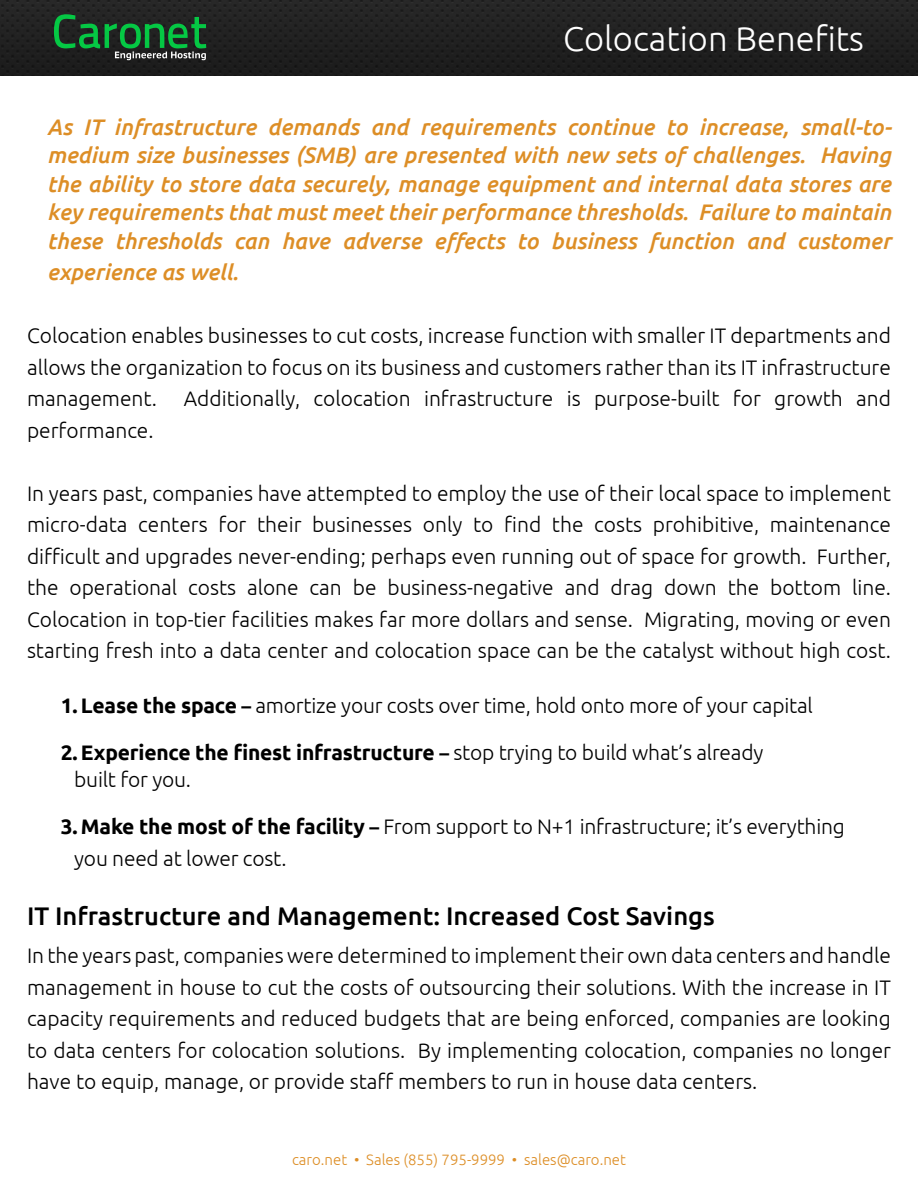
<style>
.page{position:relative;width:918px;height:1188px;background:#fff}
.page>*{position:absolute;margin:0;border:0;box-sizing:border-box;transform-origin:0 0}
.t1{font:300 34.5px "Ubuntu";color:#fff}
.t2{font:500 25.5px "Ubuntu";color:#000}
.t3{font:italic 500 22.5px/28.5px "Ubuntu";color:#dd8e26;text-align:justify}
.t4{font:300 21px/31.5px "Ubuntu";color:#000;text-align:justify}
.t5{font:300 15px "Ubuntu";color:#dd8e26}
.s1{font-weight:700}
.s2{font-weight:500;font-size:19.5px}
</style>
<div class="page">
<div style="left:0;top:0;width:918px;height:76px;background:#202020"></div>
<svg style="left:54px;top:14px;width:152px;height:46px;background:#225131"></svg>
<h1 class="t1" style="left:563px;top:18px;width:302px">Colocation Benefits</h1>
<p class="t3" style="left:47px;top:112px;width:847px">As IT infrastructure demands and requirements continue to increase, small-to&shy;medium size businesses (SMB) are presented with new sets of challenges. Having the ability to store data securely, manage equipment and internal data stores are key requirements that must meet their performance thresholds. Failure to maintain these thresholds can have adverse effects to business function and customer</p>
<p class="t3" style="left:47px;top:257px;width:193px">experience as well.</p>
<p class="t4" style="left:27px;top:319px;width:866px">Colocation enables businesses to cut costs, increase function with smaller IT departments and allows the organization to focus on its business and customers rather than its IT infrastructure management.</p>
<p class="t4" style="left:184px;top:382px;width:709px">Additionally, colocation infrastructure is purpose-built for growth and</p>
<p class="t4" style="left:27px;top:414px;width:128px">performance.</p>
<p class="t4" style="left:27px;top:477px;width:866px">In years past, companies have attempted to employ the use of their local space to implement micro-data centers for their businesses only to find the costs prohibitive, maintenance difficult and upgrades never-ending; perhaps even running out of space for growth. Further, the operational costs alone can be business-negative and drag down the bottom line.<br>Colocation in top-tier facilities makes far more dollars and sense. Migrating, moving or even starting fresh into a data center and colocation space can be the catalyst without high cost.</p>
<p class="t4" style="left:61px;top:689px;width:754px"><span class="s1">1. Lease the space</span> <span class="s2">–</span> amortize your costs over time, hold onto more of your capital</p>
<p class="t4" style="left:74px;top:739px;width:691px;line-height:27px;text-indent:-13px"><span class="s1">2. Experience the finest infrastructure</span> <span class="s2">–</span> stop trying to build what’s already built for you.</p>
<p class="t4" style="left:74px;top:811px;width:772px;text-indent:-14px"><span class="s1">3. Make the most of the facility</span> <span class="s2">–</span> From support to N+1 infrastructure; it’s everything you need at lower cost.</p>
<p class="t2" style="left:27px;top:900px;width:689px">IT Infrastructure and Management: Increased Cost Savings</p>
<p class="t4" style="left:27px;top:940px;width:866px">In the years past, companies were determined to implement their own data centers and handle management in house to cut the costs of outsourcing their solutions. With the increase in IT capacity requirements and reduced budgets that are being enforced, companies are looking to data centers for colocation solutions. By implementing colocation, companies no longer have to equip, manage, or provide staff members to run in house data centers.</p>
<p class="t5" style="left:292px;top:1150px;width:335px">caro.net • Sales (855) 795-9999 • sales@caro.net</p>
</div>
